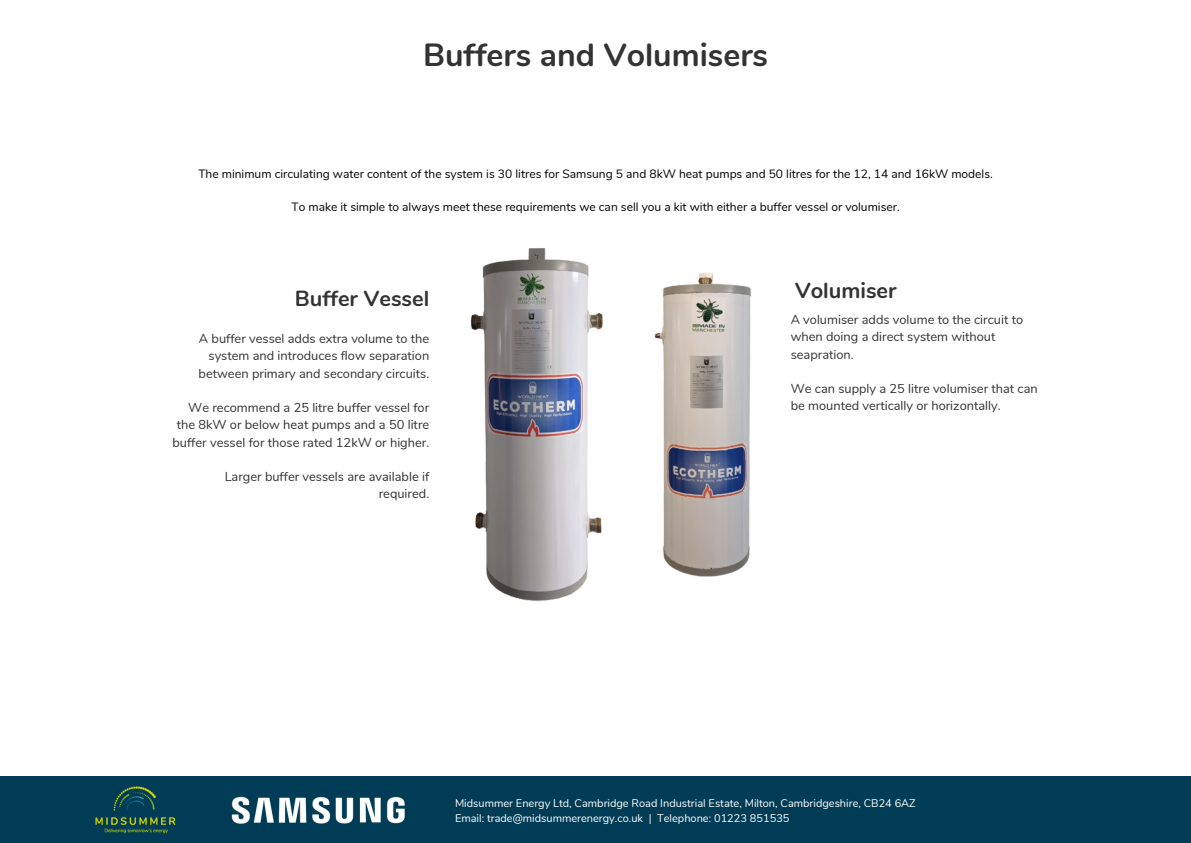
<style>
.page{position:relative;width:1191px;height:843px;background:#fff}
.page>*{position:absolute;margin:0;border:0;box-sizing:border-box;transform-origin:0 0}
.t1{font:700 32px "Nunito";color:#333}
.t2{font:700 21.8px "Nunito";color:#333}
.t3{font:12.8px/17.2px "Nunito";color:#333;text-align:right}
.t4{font:12px "Nunito";color:#000}
.t5{font:11px/15px "Nunito";color:#fff}
</style>
<div class="page">
<img style="left:470px;top:248px;width:133px;height:353px">
<div style="left:0;top:776px;width:1190px;height:66px;background:#003c56"></div>
<img style="left:95px;top:786px;width:81px;height:48px">
<img style="left:231px;top:796px;width:174px;height:28px">
<img style="left:654px;top:272px;width:98px;height:305px">
<h1 class="t1" style="left:423px;top:33px;width:346px">Buffers and Volumisers</h1>
<p class="t4" style="left:198px;top:166px;width:796px">The minimum circulating water content of the system is 30 litres for Samsung 5 and 8kW heat pumps and 50 litres for the 12, 14 and 16kW models.</p>
<p class="t4" style="left:291px;top:199px;width:609px">To make it simple to always meet these requirements we can sell you a kit with either a buffer vessel or volumiser.</p>
<h2 class="t2" style="left:295px;top:284px;width:136px">Buffer Vessel</h2>
<p class="t3" style="left:198px;top:330px;width:232px">A buffer vessel adds extra volume to the system and introduces flow separation between primary and secondary circuits.</p>
<p class="t3" style="left:172px;top:399px;width:258px">We recommend a 25 litre buffer vessel for the 8kW or below heat pumps and a 50 litre buffer vessel for those rated 12kW or higher.</p>
<p class="t3" style="left:225px;top:468px;width:206px">Larger buffer vessels are available if required.</p>
<h2 class="t2" style="left:795px;top:275px;width:103px">Volumiser</h2>
<p class="t3" style="left:790px;top:311px;width:234px;text-align:left">A volumiser adds volume to the circuit to when doing a direct system without seapration.</p>
<p class="t3" style="left:790px;top:380px;width:248px;text-align:left">We can supply a 25 litre volumiser that can be mounted vertically or horizontally.</p>
<p class="t5" style="left:455px;top:796px;width:462px">Midsummer Energy Ltd, Cambridge Road Industrial Estate, Milton, Cambridgeshire, CB24 6AZ<br>Email: trade@midsummerenergy.co.uk | Telephone: 01223 851535</p>
</div>
